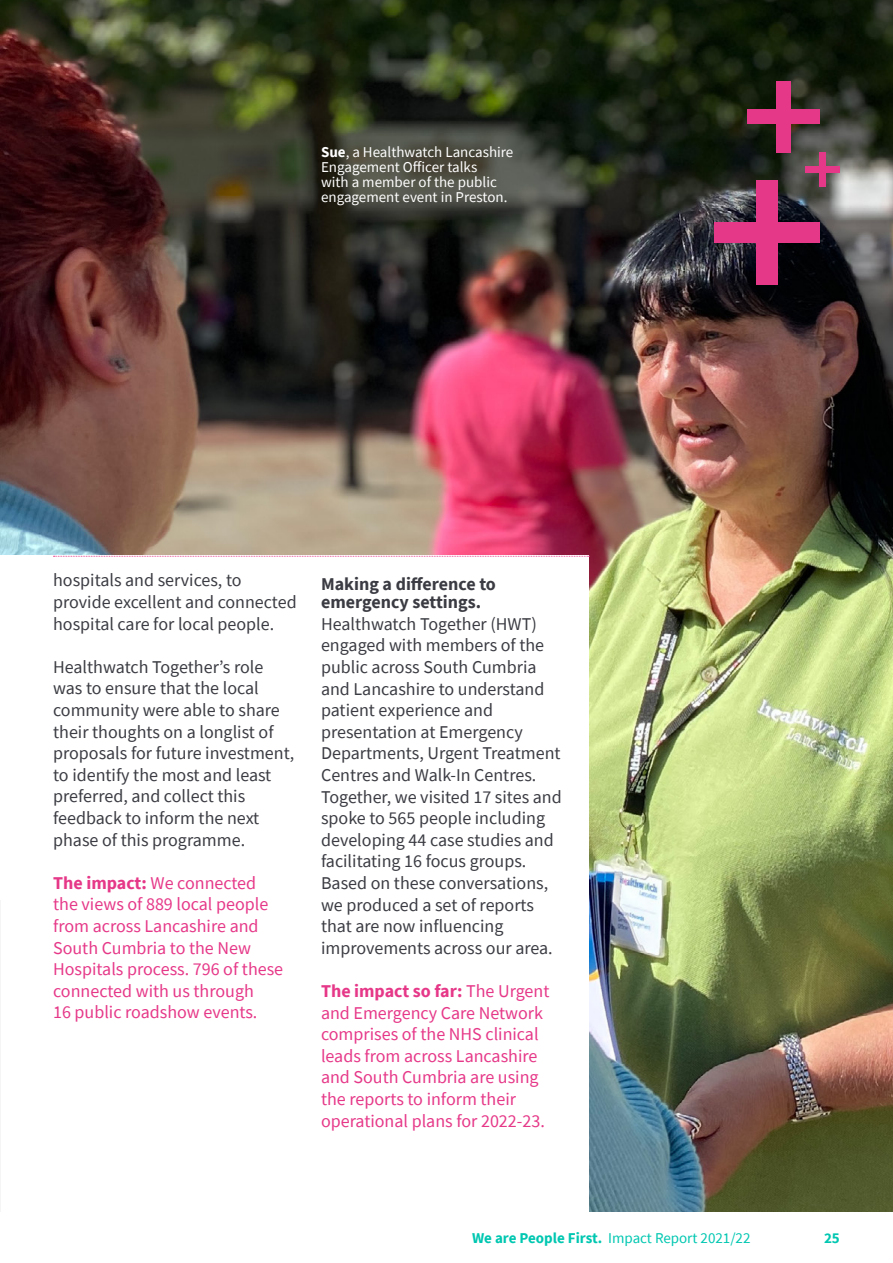
<style>
.page{position:relative;width:893px;height:1263px;background:#fff}
.page>*{position:absolute;margin:0;border:0;box-sizing:border-box;transform-origin:0 0}
.t1{font:18px/21.6px "Source Sans Pro";color:#3b3c43}
.t2{font:18px/21.6px "Source Sans Pro";color:#e63888}
.t3{font:700 18px/18px "Source Sans Pro";color:#3b3c43}
.t4{font:15px/15px "Source Sans Pro";color:#fff}
.t5{font:15px "Source Sans Pro";color:#00c7b1}
.t6{font:700 15px "Source Sans Pro";color:#00c7b1}
.s1{font-weight:700}
</style>
<div class="page">
<img style="left:0;top:0;width:893px;height:1212px">
<div style="left:0;top:556px;width:589px;height:658px;background:#fff"></div>
<hr style="left:0;top:901px;width:1px;height:311px;background:#f5f5f6">
<svg style="left:54px;top:556px;width:536px;height:1px"></svg>
<div style="left:714px;top:222px;width:105px;height:21px;background:#e63888"></div>
<div style="left:756px;top:180px;width:21px;height:105px;background:#e63888"></div>
<div style="left:805px;top:166px;width:35px;height:7px;background:#e63888"></div>
<div style="left:819px;top:153px;width:7px;height:34px;background:#e63888"></div>
<div style="left:747px;top:110px;width:73px;height:14px;background:#e63888"></div>
<div style="left:776px;top:81px;width:15px;height:72px;background:#e63888"></div>
<p class="t4" style="left:321px;top:144px;width:194px"><span class="s1">Sue</span>, a Healthwatch Lancashire<br>Engagement Officer talks<br>with a member of the public engagement event in Preston.</p>
<p class="t1" style="left:53px;top:569px;width:245px">hospitals and services, to provide excellent and connected hospital care for local people.</p>
<p class="t1" style="left:53px;top:656px;width:243px">Healthwatch Together’s role was to ensure that the local community were able to share their thoughts on a longlist of proposals for future investment, to identify the most and least preferred, and collect this feedback to inform the next phase of this programme.</p>
<p class="t2" style="left:53px;top:872px;width:232px"><span class="s1">The impact:</span> We connected the views of 889 local people from across Lancashire and<br>South Cumbria to the New<br>Hospitals process. 796 of these connected with us through<br>16 public roadshow events.</p>
<p class="t3" style="left:321px;top:575px;width:176px">Making a difference to emergency settings.</p>
<p class="t1" style="left:321px;top:613px;width:242px">Healthwatch Together (HWT) engaged with members of the public across South Cumbria and Lancashire to understand patient experience and presentation at Emergency<br>Departments, Urgent Treatment<br>Centres and Walk-In Centres.<br>Together, we visited 17 sites and spoke to 565 people including developing 44 case studies and facilitating 16 focus groups.<br>Based on these conversations, we produced a set of reports that are now influencing improvements across our area.</p>
<p class="t2" style="left:321px;top:980px;width:230px"><span class="s1">The impact so far:</span> The Urgent and Emergency Care Network comprises of the NHS clinical leads from across Lancashire and South Cumbria are using the reports to inform their operational plans for 2022-23.</p>
<p class="t5" style="left:472px;top:1228px;width:280px"><span class="s1">We are People First.</span> Impact Report 2021/22</p>
<p class="t6" style="left:824px;top:1228px;width:17px">25</p>
</div>
